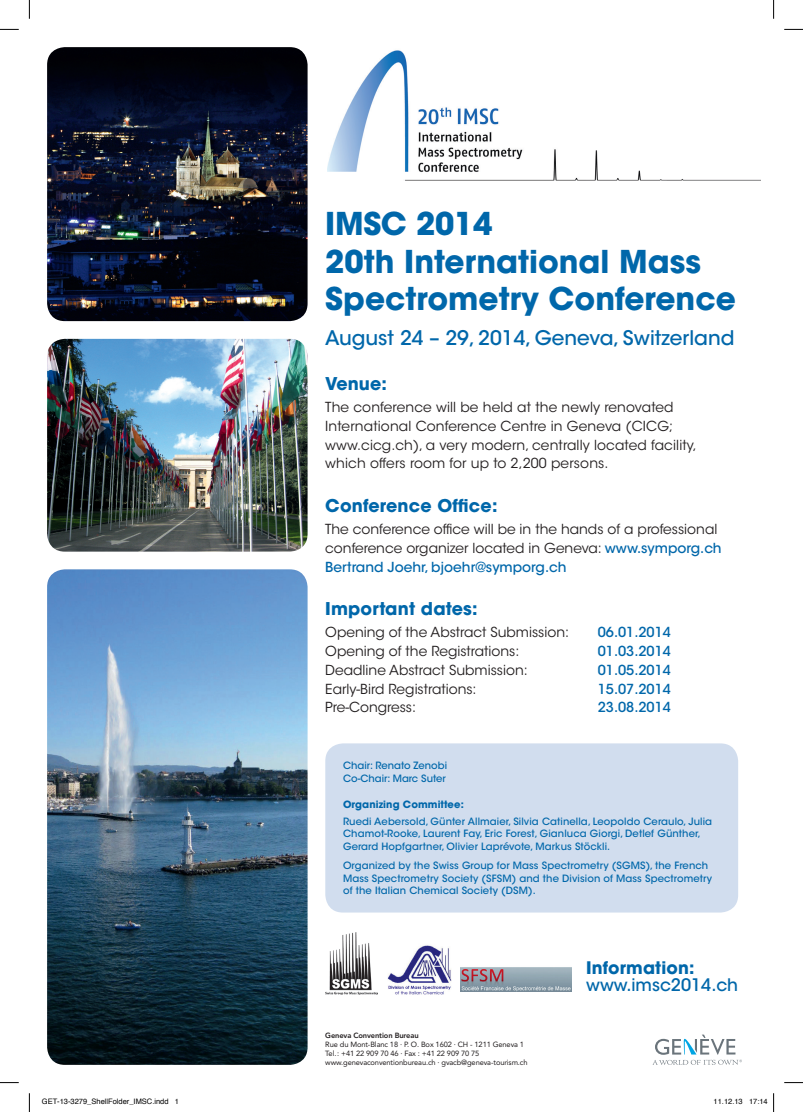
<style>
.page{position:relative;width:803px;height:1112px;background:#fff}
.page>*{position:absolute;margin:0;border:0;box-sizing:border-box;transform-origin:0 0}
.t1{font:700 31.25px/37.5px "ITC Avant Garde Std";color:#0067aa}
.t2{font:500 20px "ITC Avant Garde Std";color:#0067aa}
.t3{font:700 17.5px "ITC Avant Garde Std";letter-spacing:.01em;color:#0067aa}
.t4{font:500 17.12px "ITC Avant Garde Std";color:#0067aa}
.t5{font:700 17.12px "ITC Avant Garde Std";letter-spacing:.01em;color:#0067aa}
.t6{font:13.75px/18.8px "ITC Avant Garde Std";color:#231f20}
.t7{font:500 13.75px "ITC Avant Garde Std";color:#0067aa}
.t8{font:500 10px/12.5px "ITC Avant Garde Std";letter-spacing:.01em;color:#0067aa}
.t9{font:700 10px "ITC Avant Garde Std";letter-spacing:.01em;color:#0067aa}
.t10{font:7.5px/8.9px "Avenir LT Std";letter-spacing:-.015em;color:#231f20}
.t11{font:7.5px "Helvetica";color:#000}
.t12{font:800 7.5px "Avenir LT Std";letter-spacing:-.015em;color:#231f20}
.s1{font-weight:500;color:#0067aa}
</style>
<div class="page">
<svg style="left:653px;top:1034px;width:89px;height:30px"></svg>
<img style="left:386px;top:912px;width:65px;height:83px">
<img style="left:325px;top:932px;width:52px;height:62px">
<img style="left:461px;top:967px;width:110px;height:24px">
<img style="left:47px;top:339px;width:261px;height:212px">
<img style="left:47px;top:47px;width:261px;height:274px">
<img style="left:47px;top:569px;width:261px;height:495px">
<div style="left:325px;top:743px;width:413px;height:169px;background:#d1ddee;border-radius:18px"></div>
<img style="left:327px;top:50px;width:433px;height:130px">
<svg style="left:0;top:29px;width:19px;height:1px"></svg>
<svg style="left:784px;top:29px;width:19px;height:1px"></svg>
<svg style="left:0;top:1082px;width:19px;height:1px"></svg>
<svg style="left:784px;top:1082px;width:19px;height:1px"></svg>
<svg style="left:29px;top:0;width:1px;height:19px"></svg>
<svg style="left:29px;top:1093px;width:1px;height:18px"></svg>
<svg style="left:773px;top:0;width:1px;height:19px"></svg>
<svg style="left:773px;top:1093px;width:1px;height:18px"></svg>
<h1 class="t1" style="left:325px;top:204px;width:412px">IMSC 2014<br>20th International Mass<br>Spectrometry Conference</h1>
<h2 class="t2" style="left:325px;top:325px;width:411px">August 24 – 29, 2014, Geneva, Switzerland</h2>
<p class="t3" style="left:325px;top:372px;width:63px">Venue:</p>
<p class="t6" style="left:325px;top:398px;width:373px">The conference will be held at the newly renovated International Conference Centre in Geneva (CICG; www.cicg.ch), a very modern, centrally located facility, which offers room for up to 2,200 persons.</p>
<p class="t3" style="left:325px;top:494px;width:174px">Conference Office:</p>
<p class="t6" style="left:325px;top:519px;width:398px">The conference office will be in the hands of a professional conference organizer located in Geneva: <span class="s1">www.symporg.ch<br>Bertrand Joehr, bjoehr@symporg.ch</span></p>
<p class="t3" style="left:325px;top:597px;width:154px">Important dates:</p>
<p class="t6" style="left:325px;top:623px;width:245px">Opening of the Abstract Submission:</p>
<p class="t7" style="left:598px;top:623px;width:75px">06.01.2014</p>
<p class="t6" style="left:325px;top:641px;width:196px">Opening of the Registrations:</p>
<p class="t7" style="left:598px;top:642px;width:75px">01.03.2014</p>
<p class="t6" style="left:325px;top:660px;width:204px">Deadline Abstract Submission:</p>
<p class="t7" style="left:598px;top:661px;width:75px">01.05.2014</p>
<p class="t6" style="left:325px;top:679px;width:153px">Early-Bird Registrations:</p>
<p class="t7" style="left:598px;top:679px;width:75px">15.07.2014</p>
<p class="t6" style="left:325px;top:698px;width:92px">Pre-Congress:</p>
<p class="t7" style="left:598px;top:698px;width:75px">23.08.2014</p>
<p class="t8" style="left:343px;top:757px;width:106px;line-height:13.8px">Chair: Renato Zenobi<br>Co-Chair: Marc Suter</p>
<p class="t9" style="left:343px;top:798px;width:122px">Organizing Committee:</p>
<p class="t8" style="left:343px;top:814px;width:371px">Ruedi Aebersold, Günter Allmaier, Silvia Catinella, Leopoldo Ceraulo, Julia<br>Chamot-Rooke, Laurent Fay, Eric Forest, Gianluca Giorgi, Detlef Günther,<br>Gerard Hopfgartner, Olivier Laprévote, Markus Stöckli.</p>
<p class="t8" style="left:343px;top:859px;width:371px">Organized by the Swiss Group for Mass Spectrometry (SGMS), the French<br>Mass Spectrometry Society (SFSM) and the Division of Mass Spectrometry of the Italian Chemical Society (DSM).</p>
<p class="t12" style="left:325px;top:1030px;width:95px">Geneva Convention Bureau</p>
<p class="t10" style="left:325px;top:1039px;width:204px">Rue du Mont-Blanc 18 · P. O. Box 1602 · CH - 1211 Geneva 1<br>Tel. : +41 22 909 70 46 · Fax : +41 22 909 70 75 www.genevaconventionbureau.ch · gvacb@geneva-tourism.ch</p>
<p class="t5" style="left:586px;top:956px;width:110px">Information:</p>
<p class="t4" style="left:586px;top:974px;width:154px">www.imsc2014.ch</p>
<p class="t11" style="left:42px;top:1095px;width:139px">GET-13-3279_ShellFolder_IMSC.indd 1</p>
<p class="t11" style="left:713px;top:1095px;width:56px">11.12.13 17:14</p>
</div>
